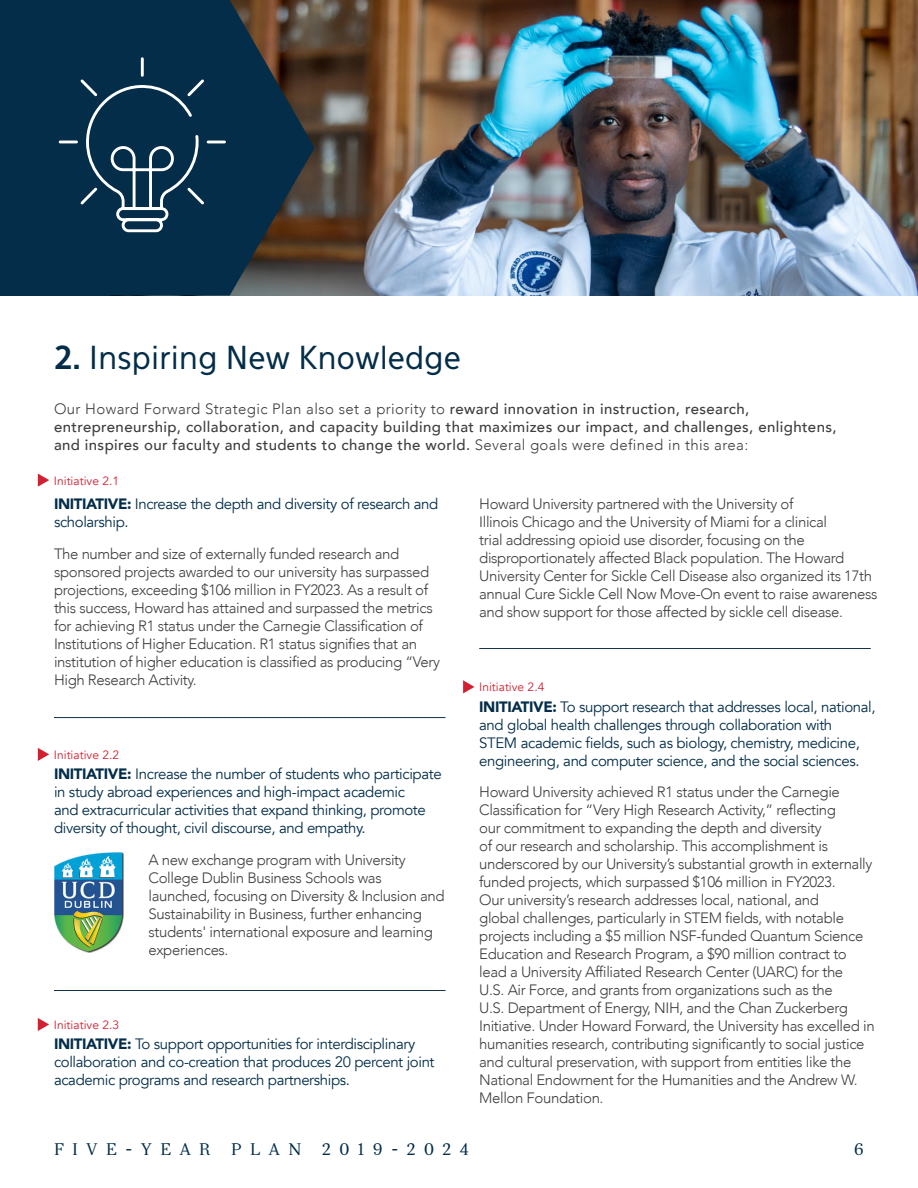
<style>
.page{position:relative;width:918px;height:1188px;background:#fff}
.page>*{position:absolute;margin:0;border:0;box-sizing:border-box;transform-origin:0 0}
.t1{font:31.35px "Eau Sans";color:#032d48}
.t2{font:16.5px "Serif 12 Beta";letter-spacing:.5em;color:#032d48}
.t3{font:300 15px/18px "Avenir";letter-spacing:-.025em;color:#3e3e3f}
.t4{font:15px/18px "Avenir";letter-spacing:-.025em;color:#032d48}
.t5{font:500 15px/18px "Avenir";letter-spacing:.025em;color:#3e3e3f}
.t6{font:12px "Avenir";color:#d22031}
.s1{font-weight:700}
.s2{font-weight:300}
.s3{font-weight:900}
.s4{color:#fff}
</style>
<div class="page">
<img style="left:315px;top:0;width:603px;height:295px">
<svg style="left:0;top:0;width:315px;height:295px;background:#133144"></svg>
<svg style="left:57px;top:56px;width:170px;height:178px;background:#173e57"></svg>
<hr style="left:54px;top:990px;width:392px;height:1px;background:#11334e">
<hr style="left:479px;top:648px;width:392px;height:1px;background:#11334e">
<img style="left:54px;top:853px;width:69px;height:100px">
<hr style="left:54px;top:717px;width:392px;height:1px;background:#11334e">
<svg style="left:38px;top:474px;width:11px;height:13px"></svg>
<svg style="left:38px;top:748px;width:11px;height:13px"></svg>
<svg style="left:38px;top:1018px;width:11px;height:13px"></svg>
<svg style="left:463px;top:680px;width:11px;height:13px"></svg>
<p class="t1" style="left:54px;top:339px;width:409px"><span class="s1">2.</span> Inspiring New Knowledge</p>
<p class="t5" style="left:54px;top:399px;width:784px"><span class="s2">Our Howard Forward Strategic Plan also set a priority to</span> reward innovation in instruction, research, entrepreneurship, collaboration, and capacity building that maximizes our impact, and challenges, enlightens, and inspires our faculty and students to change the world. <span class="s2">Several goals were defined in this area:</span></p>
<p class="t6" style="left:54px;top:473px;width:67px">Initiative 2.1</p>
<p class="t4" style="left:54px;top:495px;width:386px"><span class="s3">INITIATIVE:</span> Increase the depth and diversity of research and scholarship.</p>
<p class="t3" style="left:54px;top:545px;width:388px">The number and size of externally funded research and sponsored projects awarded to our university has surpassed projections, exceeding $106 million in FY2023. As a result of this success, Howard has attained and surpassed the metrics for achieving R1 status under the Carnegie Classification of Institutions of Higher Education. R1 status signifies that an institution of higher education is classified as producing “Very High Research Activity.</p>
<p class="t6" style="left:54px;top:748px;width:67px">Initiative 2.2</p>
<p class="t4" style="left:54px;top:765px;width:389px"><span class="s3">INITIATIVE:</span> Increase the number of students who participate in study abroad experiences and high-impact academic<br>and extracurricular activities that expand thinking, promote diversity of thought, civil discourse, and empathy.</p>
<p class="t3" style="left:148px;top:851px;width:298px">A new exchange program with University College Dublin Business Schools was launched, focusing on Diversity &amp; Inclusion and Sustainability in Business, further enhancing students' international exposure and learning experiences.</p>
<p class="t6" style="left:54px;top:1018px;width:67px">Initiative 2.3</p>
<p class="t4" style="left:54px;top:1035px;width:382px"><span class="s3">INITIATIVE:</span> To support opportunities for interdisciplinary collaboration and co-creation that produces 20 percent joint academic programs and research partnerships.</p>
<p class="t3" style="left:479px;top:495px;width:400px">Howard University partnered with the University of<br>Illinois Chicago and the University of Miami for a clinical<br>trial addressing opioid use disorder, focusing on the disproportionately affected Black population. The Howard University Center for Sickle Cell Disease also organized its 17th annual Cure Sickle Cell Now Move-On event to raise awareness and show support for those affected by sickle cell disease.</p>
<p class="t6" style="left:479px;top:680px;width:67px">Initiative 2.4</p>
<p class="t4" style="left:479px;top:698px;width:398px"><span class="s3">INITIATIVE:</span> To support research that addresses local, national, and global health challenges through collaboration with<br>STEM academic fields, such as biology, chemistry, medicine, engineering, and computer science, and the social sciences.</p>
<p class="t3" style="left:479px;top:783px;width:397px">Howard University achieved R1 status under the Carnegie Classification for “Very High Research Activity,” reflecting<br>our commitment to expanding the depth and diversity<br>of our research and scholarship. This accomplishment is underscored by our University’s substantial growth in externally funded projects, which surpassed $106 million in FY2023.<br>Our university’s research addresses local, national, and<br>global challenges, particularly in STEM fields, with notable projects including a $5 million NSF-funded Quantum Science Education and Research Program, a $90 million contract to lead a University Affiliated Research Center (UARC) for the<br>U.S. Air Force, and grants from organizations such as the<br>U.S. Department of Energy, NIH, and the Chan Zuckerberg Initiative. Under Howard Forward, the University has excelled in humanities research, contributing significantly to social justice and cultural preservation, with support from entities like the National Endowment for the Humanities and the Andrew W.<br>Mellon Foundation.</p>
<p class="t2" style="left:54px;top:1139px;width:416px">FIVE-YEAR PLAN 2019-2024</p>
<p class="t2" style="left:854px;top:1139px;width:12px">6<span class="s4">5</span></p>
</div>
